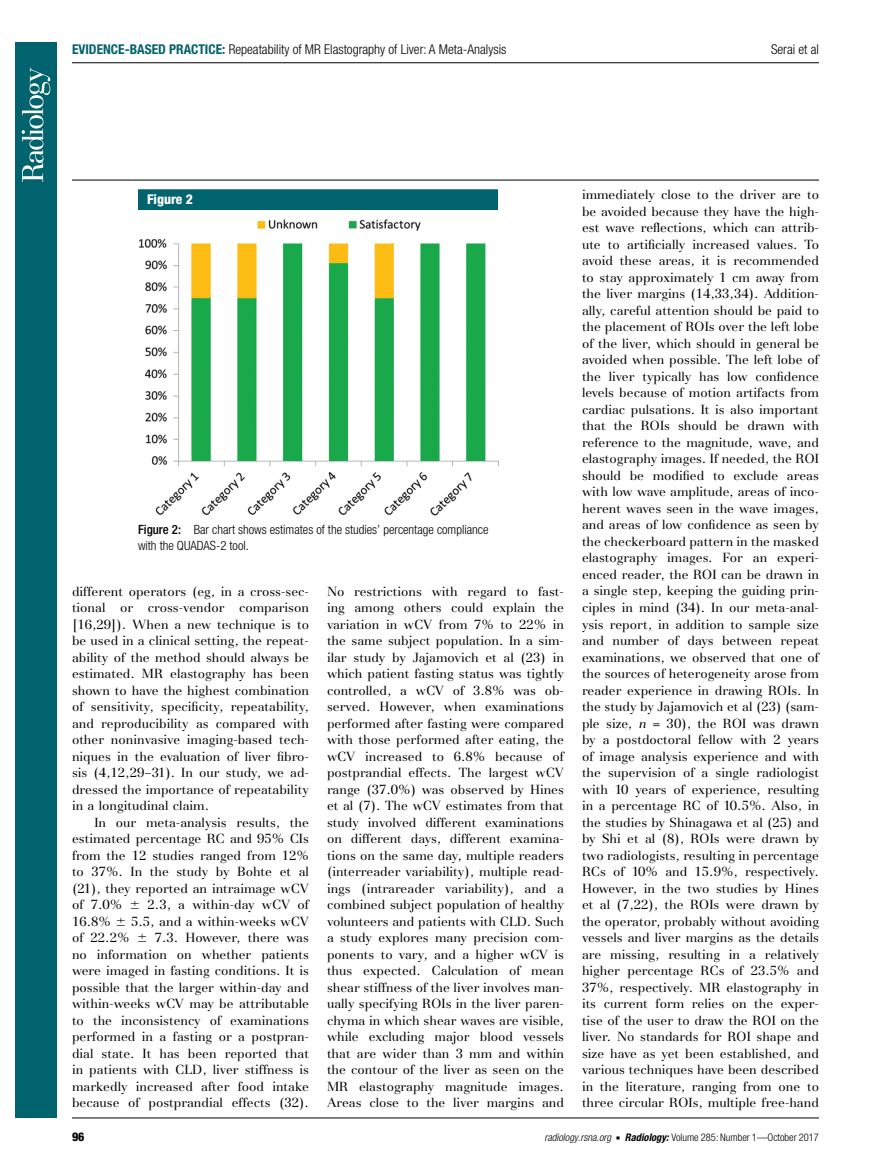
<style>
.page{position:relative;width:891px;height:1175px;background:#fff}
.page>*{position:absolute;margin:0;border:0;box-sizing:border-box;transform-origin:0 0}
.t1{font:300 condensed 13.5px "Helvetica Neue";color:#000}
.t2{font:800 condensed 13.5px "Helvetica Neue";color:#fff}
.t3{font:13.2px/16.5px "AT Basilia";color:#000;text-align:justify}
.t4{font:300 condensed 12.75px/15.8px "Helvetica Neue";color:#000}
.t5{font:800 condensed 12px "Helvetica Neue";color:#000}
.t6{font:300 condensed 10.5px "Helvetica Neue";color:#000}
.s1{font-weight:700;color:#00636d}
.s2{font-weight:500}
.s3{font-family:"Universal Greekwith Math Pi"}
.s4{font-style:italic}
.s5{font-family:"Universal Newswith Comm Pi";font-weight:400;font-stretch:normal;font-size:6px}
.s6{font-weight:700;font-style:italic}
</style>
<div class="page">
<hr style="left:72px;top:180px;width:747px;height:1px;background:#000">
<hr style="left:72px;top:1117px;width:747px;height:1px;background:#000">
<hr style="left:72px;top:62px;width:747px;height:1px;background:#000">
<div style="left:138px;top:189px;width:360px;height:21px;background:#00636d"></div>
<img style="left:139px;top:219px;width:359px;height:297px">
<div style="left:15px;top:42px;width:42px;height:1075px;background:#00636d"></div>
<svg style="left:22px;top:68px;width:28px;height:114px"></svg>
<p class="t1" style="left:72px;top:41px;width:436px"><span class="s1">EVIDENCE-BASED PRACTICE:</span> Repeatability of MR Elastography of Liver: A Meta-Analysis</p>
<p class="t1" style="left:771px;top:41px;width:49px">Serai et al</p>
<p class="t2" style="left:147px;top:191px;width:47px">Figure 2</p>
<p class="t4" style="left:138px;top:521px;width:352px"><span class="s2">Figure 2:</span> Bar chart shows estimates of the studies’ percentage compliance with the QUADAS-2 tool.</p>
<p class="t3" style="left:72px;top:583px;width:239px">different operators (eg, in a cross-sec&shy;tional or cross-vendor comparison [16,29]). When a new technique is to be used in a clinical setting, the repeat&shy;ability of the method should always be estimated. MR elastography has been shown to have the highest combination of sensitivity, specificity, repeatability, and reproducibility as compared with other noninvasive imaging-based tech&shy;niques in the evaluation of liver fibro&shy;sis (4,12,29–31). In our study, we ad&shy;dressed the importance of repeatability in a longitudinal claim.</p>
<p class="t3" style="left:72px;top:814px;width:239px;text-indent:23px">In our meta-analysis results, the estimated percentage RC and 95% CIs from the 12 studies ranged from 12% to 37%. In the study by Bohte et al (21), they reported an intraimage wCV of 7.0% <span class="s3">6</span> 2.3, a within-day wCV of 16.8% <span class="s3">6</span> 5.5, and a within-weeks wCV of 22.2% <span class="s3">6</span> 7.3. However, there was no information on whether patients were imaged in fasting conditions. It is possible that the larger within-day and within-weeks wCV may be attributable to the inconsistency of examinations performed in a fasting or a postpran&shy;dial state. It has been reported that in patients with CLD, liver stiffness is markedly increased after food intake because of postprandial effects (32).</p>
<p class="t3" style="left:327px;top:583px;width:239px">No restrictions with regard to fast&shy;ing among others could explain the variation in wCV from 7% to 22% in the same subject population. In a sim&shy;ilar study by Jajamovich et al (23) in which patient fasting status was tightly controlled, a wCV of 3.8% was ob&shy;served. However, when examinations performed after fasting were compared with those performed after eating, the wCV increased to 6.8% because of postprandial effects. The largest wCV range (37.0%) was observed by Hines et al (7). The wCV estimates from that study involved different examinations on different days, different examina&shy;tions on the same day, multiple readers (interreader variability), multiple read&shy;ings (intrareader variability), and a combined subject population of healthy volunteers and patients with CLD. Such a study explores many precision com&shy;ponents to vary, and a higher wCV is thus expected. Calculation of mean shear stiffness of the liver involves man&shy;ually specifying ROIs in the liver paren&shy;chyma in which shear waves are visible, while excluding major blood vessels that are wider than 3 mm and within the contour of the liver as seen on the MR elastography magnitude images.<br>Areas close to the liver margins and</p>
<p class="t3" style="left:582px;top:187px;width:239px">immediately close to the driver are to be avoided because they have the high&shy;est wave reflections, which can attrib&shy;ute to artificially increased values. To avoid these areas, it is recommended to stay approximately 1 cm away from the liver margins (14,33,34). Addition&shy;ally, careful attention should be paid to the placement of ROIs over the left lobe of the liver, which should in general be avoided when possible. The left lobe of the liver typically has low confidence levels because of motion artifacts from cardiac pulsations. It is also important that the ROIs should be drawn with reference to the magnitude, wave, and elastography images. If needed, the ROI should be modified to exclude areas with low wave amplitude, areas of inco&shy;herent waves seen in the wave images, and areas of low confidence as seen by the checkerboard pattern in the masked elastography images. For an experi&shy;enced reader, the ROI can be drawn in a single step, keeping the guiding prin&shy;ciples in mind (34). In our meta-anal&shy;ysis report, in addition to sample size and number of days between repeat examinations, we observed that one of the sources of heterogeneity arose from reader experience in drawing ROIs. In the study by Jajamovich et al (23) (sam&shy;ple size, <span class="s4">n</span> = 30), the ROI was drawn by a postdoctoral fellow with 2 years of image analysis experience and with the supervision of a single radiologist with 10 years of experience, resulting in a percentage RC of 10.5%. Also, in the studies by Shinagawa et al (25) and by Shi et al (8), ROIs were drawn by two radiologists, resulting in percentage RCs of 10% and 15.9%, respectively.<br>However, in the two studies by Hines et al (7,22), the ROIs were drawn by the operator, probably without avoiding vessels and liver margins as the details are missing, resulting in a relatively higher percentage RCs of 23.5% and 37%, respectively. MR elastography in its current form relies on the exper&shy;tise of the user to draw the ROI on the liver. No standards for ROI shape and size have as yet been established, and various techniques have been described in the literature, ranging from one to three circular ROIs, multiple free-hand</p>
<p class="t5" style="left:72px;top:1128px;width:14px">96</p>
<p class="t6" style="left:545px;top:1130px;width:276px"><span class="s4">radiology.rsna.org</span> <span class="s5">n</span> <span class="s6">Radiology:</span> Volume 285: Number 1—October 2017</p>
</div>
